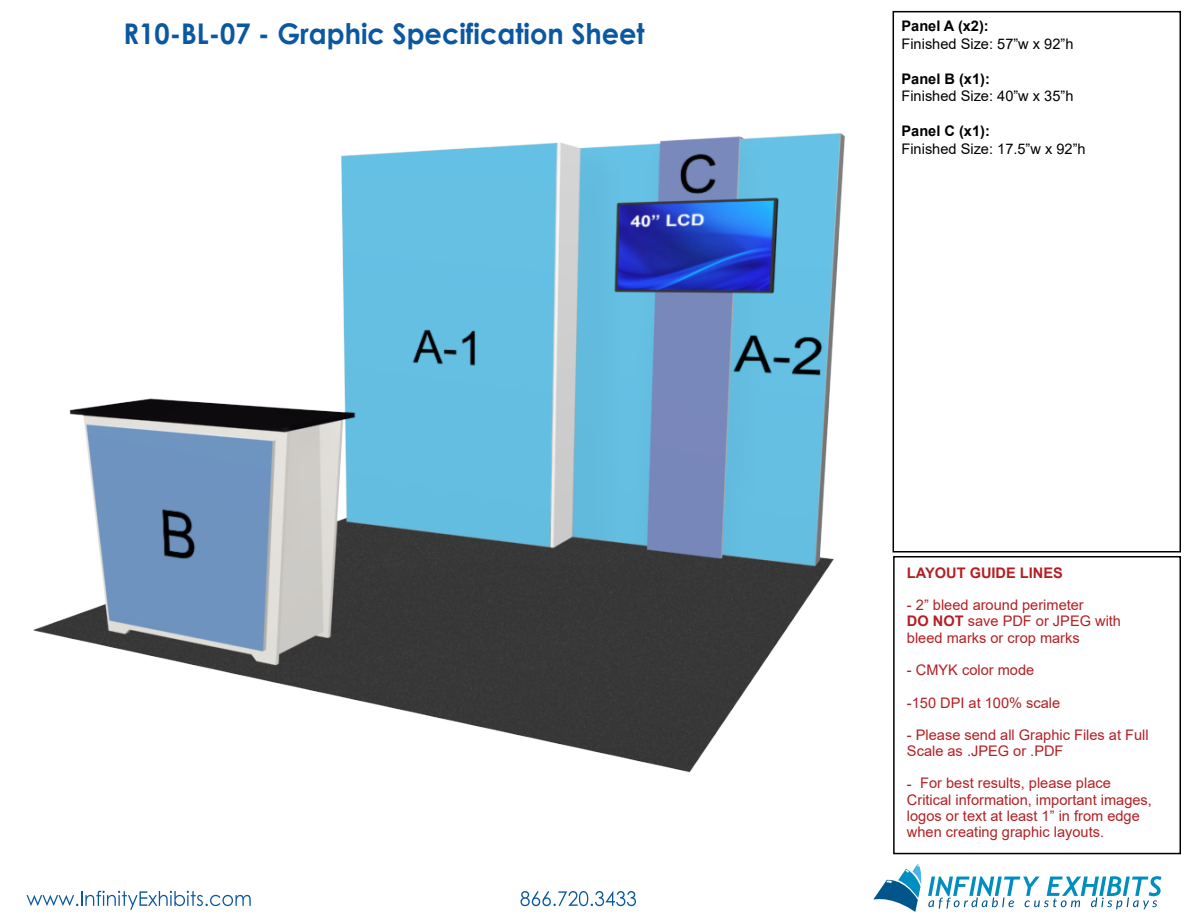
<style>
.page{position:relative;width:1188px;height:918px;background:#fff}
.page>*{position:absolute;margin:0;border:0;box-sizing:border-box;transform-origin:0 0}
.t1{font:700 28.5px "Century Gothic";color:#0b57a0;scale:.95 1}
.t2{font:14.55px/16.2px "Arial";color:#b31f24}
.t3{font:14.55px "Arial";color:#000}
.t4{font:700 14.55px "Arial";color:#000}
.t5{font:700 14.55px "Arial";color:#b31f24}
.s1{font-weight:700}
</style>
<div class="page">
<div style="left:893px;top:11px;width:288px;height:542px;border:2px solid #000"></div>
<div style="left:893px;top:556px;width:288px;height:298px;border:2px solid #000"></div>
<svg style="left:27px;top:891px;width:224px;height:19px"></svg>
<svg style="left:520px;top:891px;width:116px;height:15px"></svg>
<svg style="left:928px;top:876px;width:233px;height:33px"></svg>
<svg style="left:873px;top:864px;width:49px;height:48px"></svg>
<img style="left:33px;top:133px;width:812px;height:640px">
<h1 class="t1" style="left:124px;top:12px;width:550px">R10-BL-07 - Graphic Specification Sheet</h1>
<p class="t4" style="left:902px;top:16px;width:89px">Panel A (x2):</p>
<p class="t3" style="left:902px;top:34px;width:173px">Finished Size: 57”w x 92”h</p>
<p class="t4" style="left:902px;top:68px;width:90px">Panel B (x1):</p>
<p class="t3" style="left:902px;top:86px;width:173px">Finished Size: 40”w x 35”h</p>
<p class="t4" style="left:902px;top:121px;width:90px">Panel C (x1):</p>
<p class="t3" style="left:902px;top:139px;width:186px">Finished Size: 17.5”w x 92”h</p>
<p class="t5" style="left:907px;top:563px;width:158px">LAYOUT GUIDE LINES</p>
<p class="t2" style="left:907px;top:597px;width:216px">- 2” bleed around perimeter<br><span class="s1">DO NOT</span> save PDF or JPEG with bleed marks or crop marks</p>
<p class="t2" style="left:907px;top:662px;width:129px">- CMYK color mode</p>
<p class="t2" style="left:907px;top:694px;width:155px">-150 DPI at 100% scale</p>
<p class="t2" style="left:907px;top:727px;width:243px">- Please send all Graphic Files at Full<br>Scale as .JPEG or .PDF</p>
<p class="t2" style="left:907px;top:775px;width:246px">- For best results, please place Critical information, important images, logos or text at least 1” in from edge when creating graphic layouts.</p>
</div>
